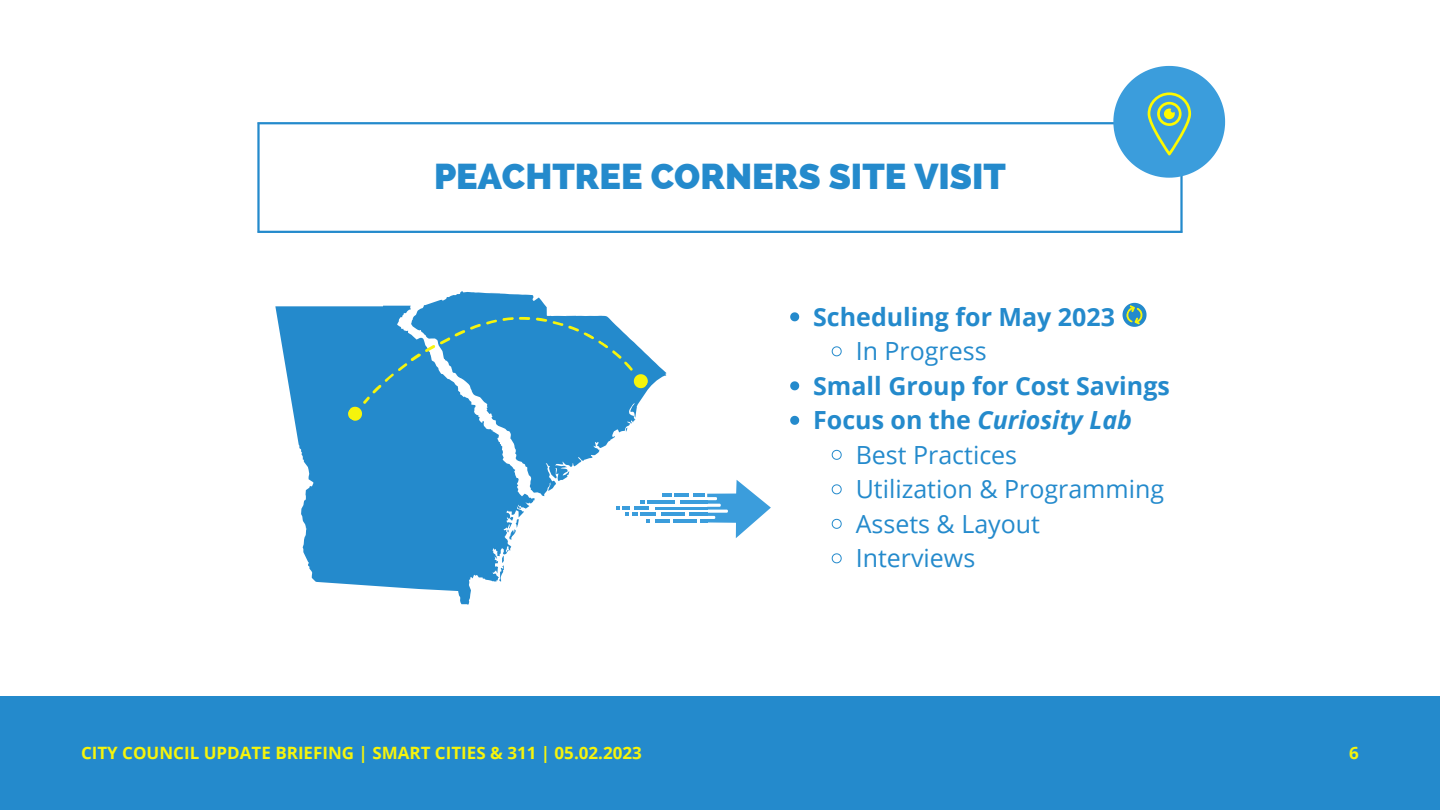
<style>
.page{position:relative;width:1440px;height:810px;background:#fff}
.page>*{position:absolute;margin:0;border:0;box-sizing:border-box;transform-origin:0 0}
.t1{font:800 36px "Raleway";color:#248acc}
.t2{font:25px "Open Sans";color:#248acc}
.t3{font:700 25px "Open Sans";color:#248acc}
.t4{font:italic 700 25px "Open Sans";color:#248acc}
.t5{font:700 17px "Open Sans";color:#f6f40c}
.s1{font-style:normal}
</style>
<div class="page">
<hr style="left:257px;top:124px;width:3px;height:107px;background:#248acc">
<hr style="left:1180px;top:124px;width:3px;height:107px;background:#248acc">
<hr style="left:257px;top:122px;width:926px;height:2px;background:#248acc">
<hr style="left:257px;top:231px;width:926px;height:2px;background:#248acc">
<div style="left:0;top:696px;width:1439px;height:114px;background:#248acc"></div>
<svg style="left:1113px;top:66px;width:112px;height:112px"></svg>
<svg style="left:637px;top:345px;width:38px;height:149px"></svg>
<svg style="left:275px;top:306px;width:245px;height:299px;fill:#248acc"></svg>
<svg style="left:508px;top:519px;width:11px;height:21px"></svg>
<svg style="left:499px;top:555px;width:5px;height:27px"></svg>
<svg style="left:345px;top:404px;width:17px;height:19px"></svg>
<svg style="left:637px;top:372px;width:13px;height:19px"></svg>
<svg style="left:362px;top:291px;width:275px;height:225px;fill:#248acc"></svg>
<svg style="left:790px;top:312px;width:9px;height:9px"></svg>
<svg style="left:831px;top:346px;width:11px;height:11px"></svg>
<svg style="left:790px;top:381px;width:9px;height:9px"></svg>
<svg style="left:790px;top:416px;width:9px;height:9px"></svg>
<svg style="left:831px;top:449px;width:11px;height:11px"></svg>
<svg style="left:831px;top:484px;width:11px;height:11px"></svg>
<svg style="left:831px;top:518px;width:11px;height:11px"></svg>
<svg style="left:831px;top:553px;width:11px;height:11px"></svg>
<hr style="left:689px;top:513px;width:18px;height:3px;background:#3b9ddc">
<hr style="left:674px;top:494px;width:15px;height:3px;background:#3b9ddc">
<svg style="left:662px;top:494px;width:10px;height:3px"></svg>
<hr style="left:648px;top:500px;width:27px;height:4px;background:#3b9ddc">
<hr style="left:680px;top:500px;width:27px;height:4px;background:#3b9ddc">
<hr style="left:655px;top:507px;width:52px;height:3px;background:#3b9ddc">
<hr style="left:661px;top:513px;width:24px;height:3px;background:#3b9ddc">
<hr style="left:641px;top:513px;width:15px;height:3px;background:#3b9ddc">
<svg style="left:616px;top:500px;width:34px;height:22px"></svg>
<hr style="left:655px;top:519px;width:14px;height:3px;background:#3b9ddc">
<hr style="left:674px;top:519px;width:23px;height:3px;background:#3b9ddc">
<svg style="left:693px;top:480px;width:78px;height:58px"></svg>
<svg style="left:1123px;top:303px;width:24px;height:24px"></svg>
<h1 class="t1" style="left:434px;top:155px;width:574px">PEACHTREE CORNERS SITE VISIT</h1>
<p class="t3" style="left:813px;top:299px;width:303px">Scheduling for May 2023</p>
<p class="t2" style="left:856px;top:334px;width:132px">In Progress</p>
<p class="t3" style="left:813px;top:368px;width:358px">Small Group for Cost Savings</p>
<p class="t4" style="left:813px;top:403px;width:320px"><span class="s1">Focus on the</span> Curiosity Lab</p>
<p class="t2" style="left:856px;top:437px;width:163px">Best Practices</p>
<p class="t2" style="left:856px;top:472px;width:310px">Utilization &amp; Programming</p>
<p class="t2" style="left:856px;top:506px;width:186px">Assets &amp; Layout</p>
<p class="t2" style="left:856px;top:541px;width:121px">Interviews</p>
<p class="t5" style="left:81px;top:741px;width:562px">CITY COUNCIL UPDATE BRIEFING | SMART CITIES &amp; 311 | 05.02.2023</p>
<p class="t5" style="left:1349px;top:741px;width:11px">6</p>
</div>
